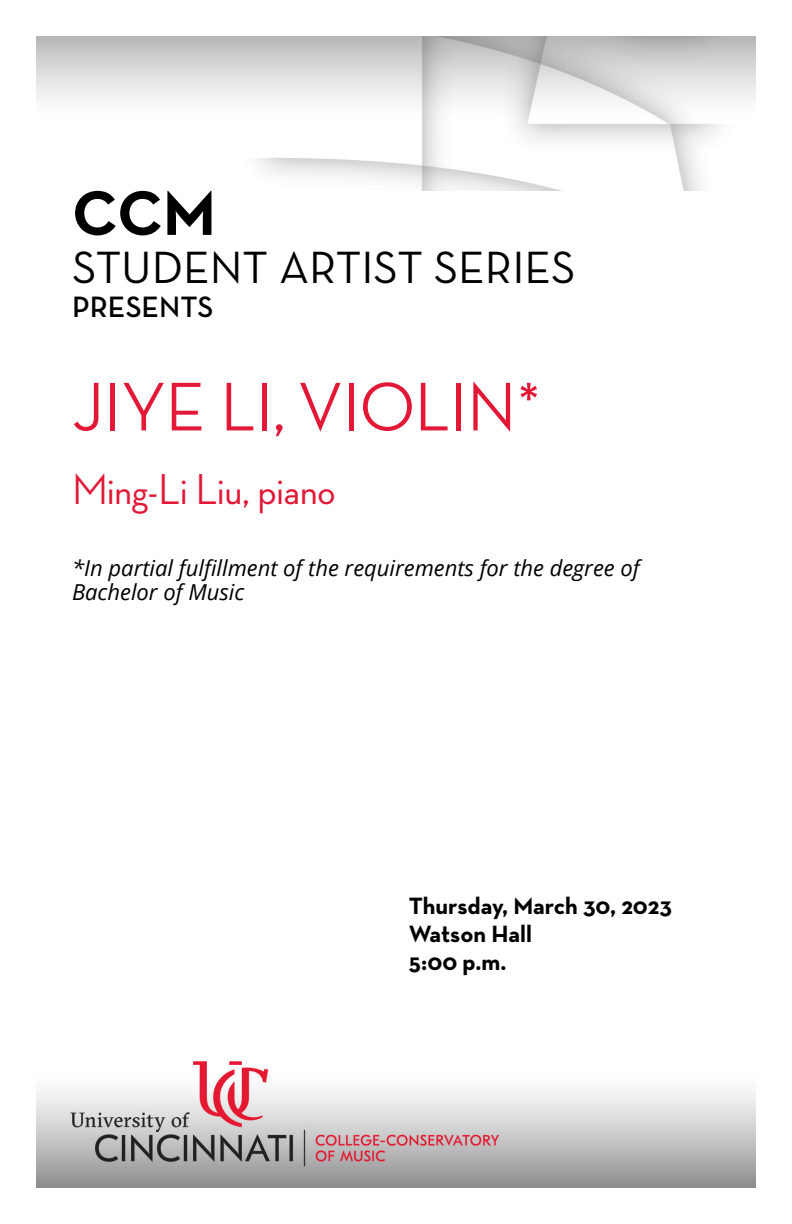
<style>
.page{position:relative;width:792px;height:1224px;background:#fff}
.page>*{position:absolute;margin:0;border:0;box-sizing:border-box;transform-origin:0 0}
.Concert_Title{font:500 70px "Neutra Disp";color:#e31837}
.Page_Intro{font:700 64px "Neutra Text";color:#000}
.Page_Intro-2{font:46px "Neutra Text";color:#000}
.Musician_Conductor{font:500 44px "Neutra Disp";color:#e31837}
.Page_Intro-3{font:600 30px "Neutra Text";color:#000}
.Date_Venue_Time{font:700 24px "Neutra Text";color:#000}
.In_partial_fulfillm{font:italic 22px/24px "Open Sans";color:#000}
</style>
<div class="page">
<img style="left:36px;top:36px;width:720px;height:154px">
<img style="left:36px;top:1061px;width:720px;height:126px">
<h1 class="Page_Intro" style="left:72px;top:173px;width:145px">CCM</h1>
<h1 class="Page_Intro-2" style="left:72px;top:239px;width:505px">STUDENT ARTIST SERIES</h1>
<h1 class="Page_Intro-3" style="left:72px;top:288px;width:143px">PRESENTS</h1>
<h1 class="Concert_Title" style="left:72px;top:368px;width:471px">JIYE LI, VIOLIN*</h1>
<h2 class="Musician_Conductor" style="left:72px;top:465px;width:265px">Ming-Li Liu, piano</h2>
<h2 class="In_partial_fulfillm" style="left:72px;top:556px;width:569px">*In partial fulfillment of the requirements for the degree of<br>Bachelor of Music</h2>
<h3 class="Date_Venue_Time" style="left:409px;top:891px;width:265px">Thursday, March 30, 2023</h3>
<h3 class="Date_Venue_Time" style="left:409px;top:919px;width:124px">Watson Hall</h3>
<h3 class="Date_Venue_Time" style="left:409px;top:947px;width:99px">5:00 p.m.</h3>
</div>
